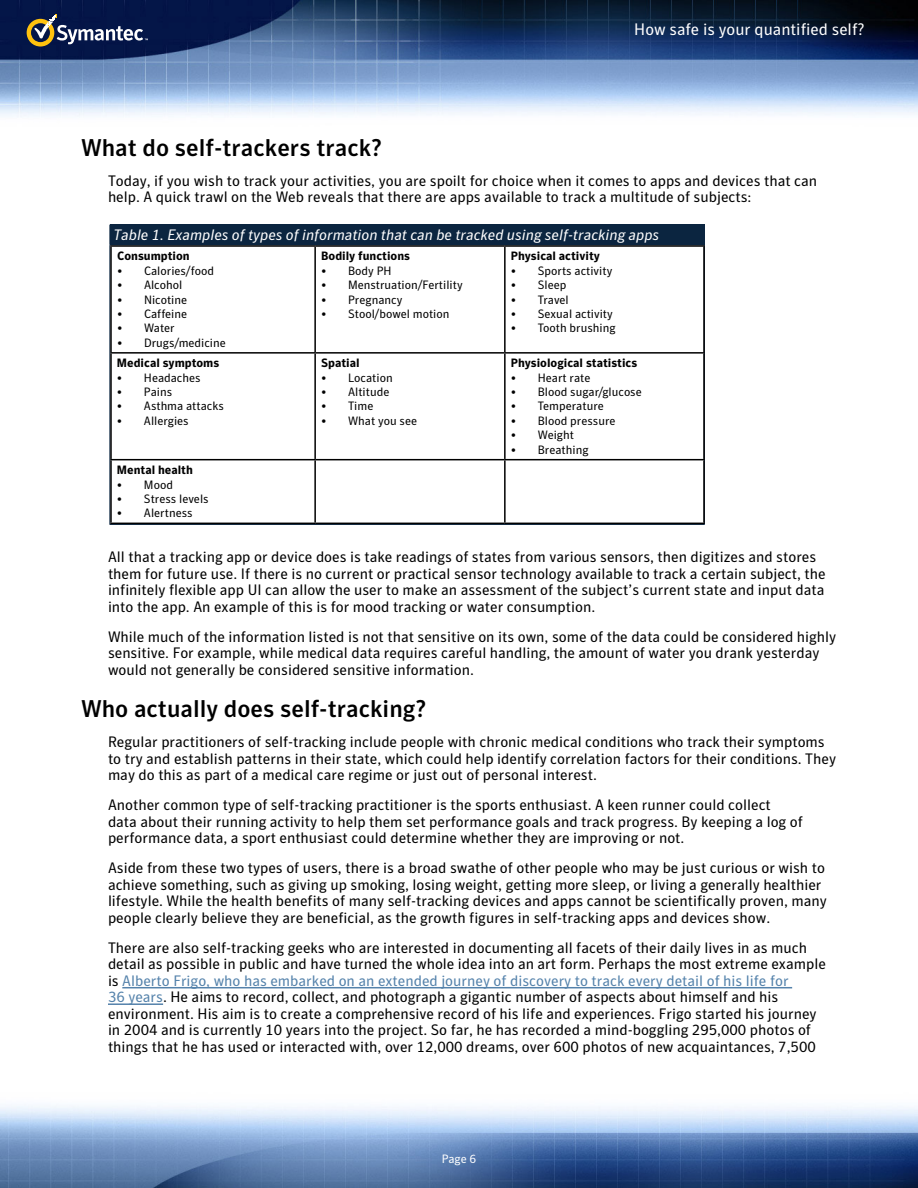
<style>
.page{position:relative;width:918px;height:1188px;background:#fff}
.page>*{position:absolute;margin:0;border:0;box-sizing:border-box;transform-origin:0 0}
.t1{font:500 24px "Symantec Sans";color:#000}
.t2{font:16.5px "Symantec Sans";color:#fff}
.t3{font:15px/16.5px "Symantec Sans";color:#000}
.t4{font:italic 15px "Symantec Sans";color:#fff}
.t5{font:12px "Symantec Sans";color:#000}
.t6{font:700 12px "Symantec Sans";color:#000}
.t7{font:12px "Symantec Sans";color:#fff}
.s1{color:#5482ab}
</style>
<div class="page">
<img style="left:0;top:0;width:918px;height:1188px">
<svg style="left:27px;top:15px;width:121px;height:32px;background:#434b62"></svg>
<hr style="left:122px;top:987px;width:670px;height:1px;background:#5482ab">
<hr style="left:108px;top:1003px;width:55px;height:2px;background:#5482ab">
<div style="left:110px;top:225px;width:594px;height:20px;background:#0b2540"></div>
<svg style="left:704px;top:225px;width:1px;height:20px"></svg>
<hr style="left:110px;top:524px;width:595px;height:1px;background:#0b2540">
<hr style="left:110px;top:245px;width:205px;height:2px;background:#000">
<hr style="left:110px;top:247px;width:2px;height:105px;background:#000">
<hr style="left:315px;top:245px;width:190px;height:2px;background:#000">
<hr style="left:314px;top:247px;width:2px;height:105px;background:#000">
<hr style="left:505px;top:245px;width:200px;height:2px;background:#000">
<hr style="left:504px;top:247px;width:2px;height:105px;background:#000">
<hr style="left:703px;top:247px;width:2px;height:105px;background:#000">
<hr style="left:110px;top:352px;width:205px;height:2px;background:#000">
<hr style="left:110px;top:354px;width:2px;height:105px;background:#000">
<hr style="left:315px;top:352px;width:190px;height:2px;background:#000">
<hr style="left:314px;top:354px;width:2px;height:105px;background:#000">
<hr style="left:505px;top:352px;width:200px;height:2px;background:#000">
<hr style="left:504px;top:354px;width:2px;height:105px;background:#000">
<hr style="left:703px;top:354px;width:2px;height:105px;background:#000">
<hr style="left:110px;top:459px;width:205px;height:1px;background:#000">
<hr style="left:110px;top:460px;width:2px;height:63px;background:#000">
<hr style="left:315px;top:459px;width:190px;height:1px;background:#000">
<hr style="left:314px;top:460px;width:2px;height:63px;background:#000">
<hr style="left:505px;top:459px;width:200px;height:1px;background:#000">
<hr style="left:504px;top:460px;width:2px;height:63px;background:#000">
<hr style="left:703px;top:460px;width:2px;height:63px;background:#000">
<hr style="left:110px;top:523px;width:205px;height:1px;background:#000">
<hr style="left:315px;top:523px;width:190px;height:1px;background:#000">
<hr style="left:505px;top:523px;width:200px;height:1px;background:#000">
<p class="t2" style="left:634px;top:19px;width:232px">How safe is your quantified self?</p>
<h1 class="t1" style="left:81px;top:133px;width:303px">What do self-trackers track?</h1>
<p class="t3" style="left:108px;top:172px;width:711px">Today, if you wish to track your activities, you are spoilt for choice when it comes to apps and devices that can help. A quick trawl on the Web reveals that there are apps available to track a multitude of subjects:</p>
<p class="t4" style="left:113px;top:226px;width:547px">Table 1. Examples of types of information that can be tracked using self-tracking apps</p>
<p class="t6" style="left:117px;top:249px;width:74px">Consumption</p>
<p class="t5" style="left:117px;top:264px;width:99px">• Calories/food</p>
<p class="t5" style="left:117px;top:278px;width:67px">• Alcohol</p>
<p class="t5" style="left:117px;top:292px;width:72px">• Nicotine</p>
<p class="t5" style="left:117px;top:307px;width:72px">• Caffeine</p>
<p class="t5" style="left:117px;top:321px;width:59px">• Water</p>
<p class="t5" style="left:117px;top:336px;width:110px">• Drugs/medicine</p>
<p class="t6" style="left:321px;top:249px;width:90px">Bodily functions</p>
<p class="t5" style="left:321px;top:264px;width:72px">• Body PH</p>
<p class="t5" style="left:321px;top:278px;width:143px">• Menstruation/Fertility</p>
<p class="t5" style="left:321px;top:292px;width:83px">• Pregnancy</p>
<p class="t5" style="left:321px;top:307px;width:130px">• Stool/bowel motion</p>
<p class="t6" style="left:511px;top:249px;width:91px">Physical activity</p>
<p class="t5" style="left:511px;top:264px;width:103px">• Sports activity</p>
<p class="t5" style="left:511px;top:278px;width:57px">• Sleep</p>
<p class="t5" style="left:511px;top:292px;width:60px">• Travel</p>
<p class="t5" style="left:511px;top:307px;width:104px">• Sexual activity</p>
<p class="t5" style="left:511px;top:321px;width:106px">• Tooth brushing</p>
<p class="t6" style="left:117px;top:356px;width:104px">Medical symptoms</p>
<p class="t5" style="left:117px;top:370px;width:85px">• Headaches</p>
<p class="t5" style="left:117px;top:385px;width:57px">• Pains</p>
<p class="t5" style="left:117px;top:399px;width:108px">• Asthma attacks</p>
<p class="t5" style="left:117px;top:414px;width:73px">• Allergies</p>
<p class="t6" style="left:117px;top:463px;width:77px">Mental health</p>
<p class="t5" style="left:117px;top:477px;width:58px">• Mood</p>
<p class="t5" style="left:117px;top:492px;width:93px">• Stress levels</p>
<p class="t5" style="left:117px;top:506px;width:77px">• Alertness</p>
<p class="t6" style="left:321px;top:356px;width:40px">Spatial</p>
<p class="t5" style="left:321px;top:370px;width:73px">• Location</p>
<p class="t5" style="left:321px;top:385px;width:70px">• Altitude</p>
<p class="t5" style="left:321px;top:399px;width:54px">• Time</p>
<p class="t5" style="left:321px;top:414px;width:97px">• What you see</p>
<p class="t6" style="left:511px;top:356px;width:128px">Physiological statistics</p>
<p class="t5" style="left:511px;top:370px;width:81px">• Heart rate</p>
<p class="t5" style="left:511px;top:385px;width:132px">• Blood sugar/glucose</p>
<p class="t5" style="left:511px;top:399px;width:95px">• Temperature</p>
<p class="t5" style="left:511px;top:414px;width:106px">• Blood pressure</p>
<p class="t5" style="left:511px;top:428px;width:65px">• Weight</p>
<p class="t5" style="left:511px;top:442px;width:79px">• Breathing</p>
<p class="t3" style="left:108px;top:549px;width:719px">All that a tracking app or device does is take readings of states from various sensors, then digitizes and stores them for future use. If there is no current or practical sensor technology available to track a certain subject, the infinitely flexible app UI can allow the user to make an assessment of the subject’s current state and input data into the app. An example of this is for mood tracking or water consumption.</p>
<p class="t3" style="left:108px;top:628px;width:730px">While much of the information listed is not that sensitive on its own, some of the data could be considered highly sensitive. For example, while medical data requires careful handling, the amount of water you drank yesterday would not generally be considered sensitive information.</p>
<h1 class="t1" style="left:81px;top:695px;width:347px">Who actually does self-tracking?</h1>
<p class="t3" style="left:108px;top:734px;width:730px">Regular practitioners of self-tracking include people with chronic medical conditions who track their symptoms to try and establish patterns in their state, which could help identify correlation factors for their conditions. They may do this as part of a medical care regime or just out of personal interest.</p>
<p class="t3" style="left:108px;top:797px;width:696px">Another common type of self-tracking practitioner is the sports enthusiast. A keen runner could collect data about their running activity to help them set performance goals and track progress. By keeping a log of performance data, a sport enthusiast could determine whether they are improving or not.</p>
<p class="t3" style="left:108px;top:860px;width:720px">Aside from these two types of users, there is a broad swathe of other people who may be just curious or wish to achieve something, such as giving up smoking, losing weight, getting more sleep, or living a generally healthier lifestyle. While the health benefits of many self-tracking devices and apps cannot be scientifically proven, many people clearly believe they are beneficial, as the growth figures in self-tracking apps and devices show.</p>
<p class="t3" style="left:108px;top:939px;width:719px">There are also self-tracking geeks who are interested in documenting all facets of their daily lives in as much detail as possible in public and have turned the whole idea into an art form. Perhaps the most extreme example is <span class="s1">Alberto Frigo, who has embarked on an extended journey of discovery to track every detail of his life for<br>36 years</span>. He aims to record, collect, and photograph a gigantic number of aspects about himself and his environment. His aim is to create a comprehensive record of his life and experiences. Frigo started his journey in 2004 and is currently 10 years into the project. So far, he has recorded a mind-boggling 295,000 photos of things that he has used or interacted with, over 12,000 dreams, over 600 photos of new acquaintances, 7,500</p>
<p class="t7" style="left:442px;top:1152px;width:36px">Page 6</p>
</div>
